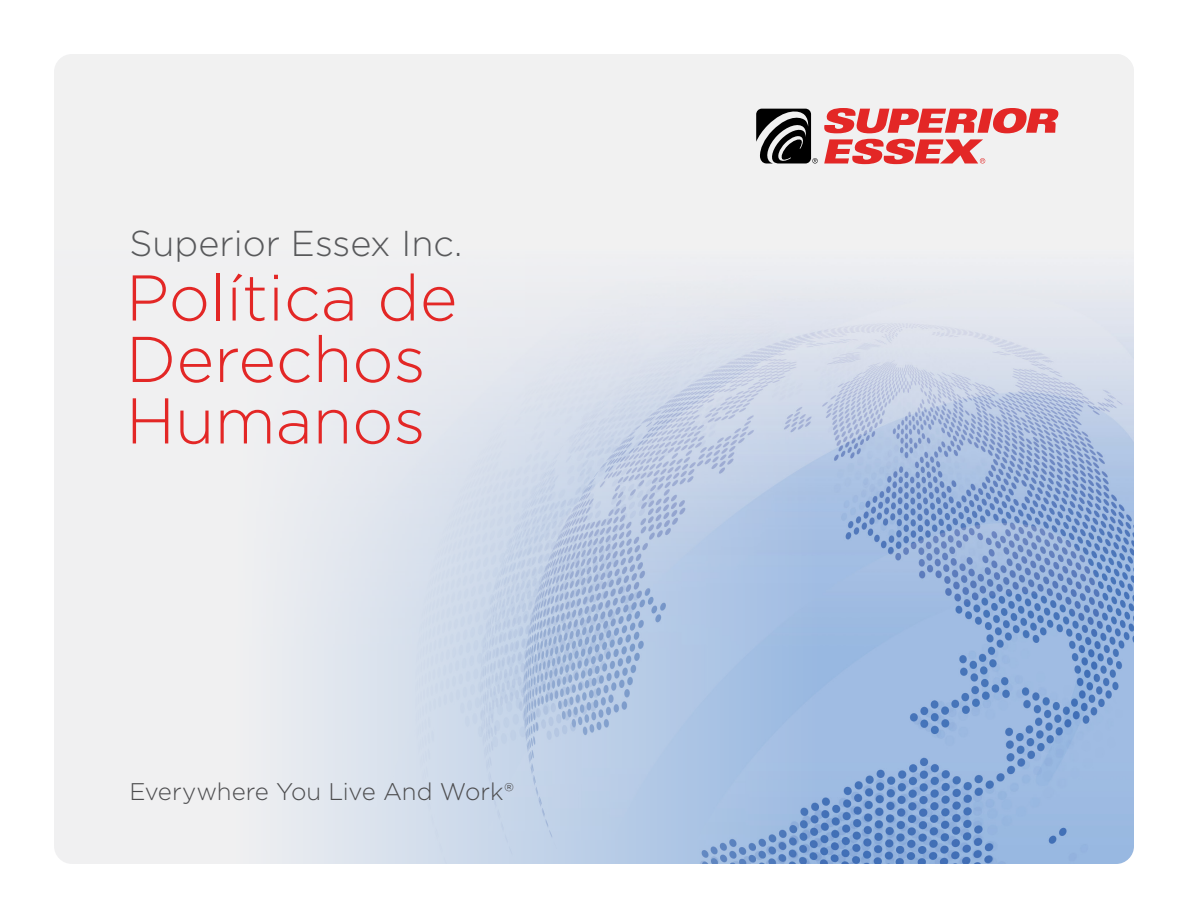
<style>
.page{position:relative;width:1188px;height:918px;background:#fff}
.page>*{position:absolute;margin:0;border:0;box-sizing:border-box;transform-origin:0 0}
.t1{font:300 64.5px/61.5px "Gotham";color:#e32726}
.t2{font:300 36px "Gotham";color:#58595b}
.t3{font:300 24px "Gotham";letter-spacing:-.005em;color:#4d4d4f}
</style>
<div class="page">
<img style="left:54px;top:54px;width:1080px;height:810px">
<svg style="left:824px;top:108px;width:235px;height:25px"></svg>
<svg style="left:824px;top:139px;width:161px;height:25px"></svg>
<svg style="left:756px;top:108px;width:62px;height:56px"></svg>
<p class="t2" style="left:130px;top:220px;width:334px">Superior Essex Inc.</p>
<p class="t1" style="left:126px;top:265px;width:333px">Política de<br>Derechos<br>Humanos</p>
<p class="t3" style="left:130px;top:776px;width:386px">Everywhere You Live And Work®</p>
</div>
